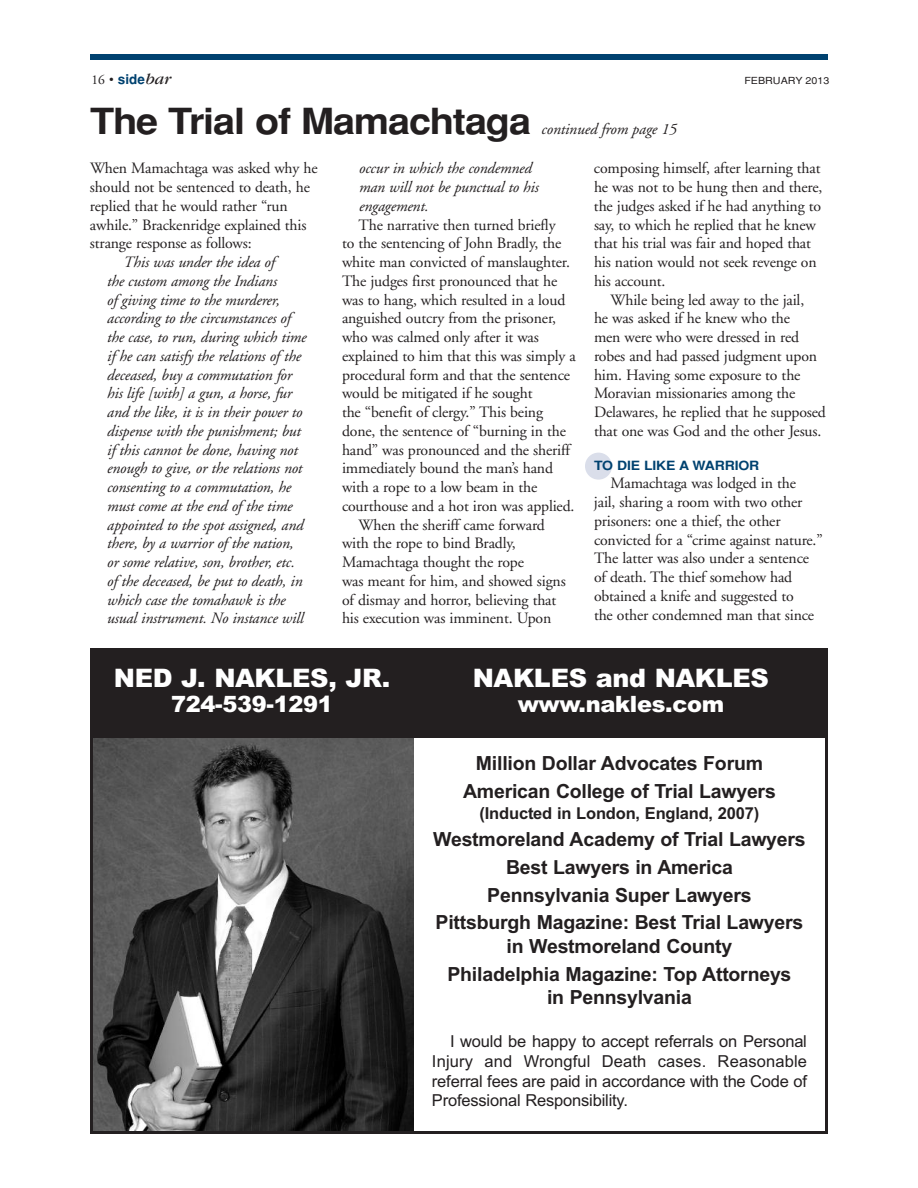
<style>
.page{position:relative;width:918px;height:1188px;background:#fff}
.page>*{position:absolute;margin:0;border:0;box-sizing:border-box;transform-origin:0 0}
.t1{font:700 36px "Helvetica";letter-spacing:-.03em;color:#231f20;scale:1.1 1}
.t2{font:900 25.5px "Arial";letter-spacing:-.015em;color:#fff}
.t3{font:900 22.5px "Arial";letter-spacing:-.015em;color:#fff}
.t4{font:700 19.5px/27.9px "Arial";letter-spacing:-.01em;color:#231f20;text-align:center}
.t5{font:16.5px/19.8px "Arial";letter-spacing:-.01em;color:#231f20;text-align:justify}
.t6{font:700 16.5px "Arial";letter-spacing:-.01em;color:#231f20}
.t7{font:15.75px/18.8px "Adobe Garamond";letter-spacing:-.01em;color:#231f20}
.t8{font:italic 15.75px/18.8px "Adobe Garamond";letter-spacing:-.01em;color:#231f20}
.t9{font:700 13.5px "Helvetica";color:#004270}
.t10{font:700 12.75px "Helvetica";letter-spacing:-.01em;color:#004270;scale:1.1 1}
.t11{font:9.75px "Helvetica";color:#231f20;scale:1.1 1}
.s1{font-family:"Adobe Garamond";font-weight:400;color:#231f20}
.s2{font-weight:400;color:#231f20}
.s3{font-family:"Garamond";font-weight:400;font-style:italic;font-size:16.5px;color:#231f20}
</style>
<div class="page">
<div style="left:585px;top:453px;width:27px;height:27px;background:#dadeea;border-radius:50%"></div>
<div style="left:90px;top:54px;width:738px;height:6px;background:#004270"></div>
<img style="left:93px;top:738px;width:321px;height:393px">
<div style="left:90px;top:648px;width:738px;height:90px;background:#231f20"></div>
<p class="t9" style="left:92px;top:72px;width:81px"><span class="s1">16</span> <span class="s2">•</span> side<span class="s3">bar</span></p>
<p class="t11" style="left:744px;top:75px;width:79px">FEBRUARY 2013</p>
<h1 class="t1" style="left:90px;top:101px;width:402px">The Trial of Mamachtaga</h1>
<p class="t8" style="left:541px;top:121px;width:137px">continued from page 15</p>
<p class="t7" style="left:90px;top:160px;width:229px">When Mamachtaga was asked why he should not be sentenced to death, he replied that he would rather “run awhile.” Brackenridge explained this strange response as follows:</p>
<p class="t8" style="left:106px;top:254px;width:201px;text-indent:17px">This was under the idea of<br>the custom among the Indians<br>of giving time to the murderer, according to the circumstances of the case, to run, during which time if he can satisfy the relations of the deceased, buy a commutation for his life [with] a gun, a horse, fur and the like, it is in their power to dispense with the punishment; but if this cannot be done, having not enough to give, or the relations not consenting to a commutation, he must come at the end of the time appointed to the spot assigned, and there, by a warrior of the nation, or some relative, son, brother, etc. of the deceased, be put to death, in which case the tomahawk is the usual instrument. No instance will</p>
<p class="t8" style="left:359px;top:160px;width:181px">occur in which the condemned man will not be punctual to his engagement.</p>
<p class="t7" style="left:359px;top:217px;width:199px">The narrative then turned briefly</p>
<p class="t7" style="left:342px;top:235px;width:221px">to the sentencing of John Bradly, the</p>
<p class="t7" style="left:342px;top:254px;width:229px">white man convicted of manslaughter.</p>
<p class="t7" style="left:342px;top:273px;width:217px">The judges first pronounced that he</p>
<p class="t7" style="left:342px;top:292px;width:225px">was to hang, which resulted in a loud</p>
<p class="t7" style="left:342px;top:310px;width:216px">anguished outcry from the prisoner,</p>
<p class="t7" style="left:342px;top:329px;width:198px">who was calmed only after it was</p>
<p class="t7" style="left:342px;top:348px;width:235px">explained to him that this was simply a</p>
<p class="t7" style="left:342px;top:367px;width:230px">procedural form and that the sentence</p>
<p class="t7" style="left:342px;top:385px;width:192px">would be mitigated if he sought</p>
<p class="t7" style="left:342px;top:404px;width:203px">the “benefit of clergy.” This being</p>
<p class="t7" style="left:342px;top:423px;width:225px">done, the sentence of “burning in the</p>
<p class="t7" style="left:342px;top:442px;width:230px">hand” was pronounced and the sheriff</p>
<p class="t7" style="left:342px;top:460px;width:213px">immediately bound the man’s hand</p>
<p class="t7" style="left:342px;top:479px;width:197px">with a rope to a low beam in the</p>
<p class="t7" style="left:342px;top:498px;width:234px">courthouse and a hot iron was applied.</p>
<p class="t7" style="left:359px;top:517px;width:188px">When the sheriff came forward</p>
<p class="t7" style="left:342px;top:535px;width:175px">with the rope to bind Bradly,</p>
<p class="t7" style="left:342px;top:554px;width:183px">Mamachtaga thought the rope</p>
<p class="t7" style="left:342px;top:573px;width:225px">was meant for him, and showed signs</p>
<p class="t7" style="left:342px;top:592px;width:216px">of dismay and horror, believing that</p>
<p class="t7" style="left:342px;top:610px;width:211px">his execution was imminent. Upon</p>
<p class="t7" style="left:594px;top:160px;width:230px">composing himself, after learning that he was not to be hung then and there, the judges asked if he had anything to say, to which he replied that he knew that his trial was fair and hoped that his nation would not seek revenge on his account.</p>
<p class="t7" style="left:594px;top:292px;width:234px;text-indent:17px">While being led away to the jail,<br>he was asked if he knew who the<br>men were who were dressed in red robes and had passed judgment upon him. Having some exposure to the Moravian missionaries among the Delawares, he replied that he supposed that one was God and the other Jesus.</p>
<p class="t10" style="left:594px;top:458px;width:152px">TO DIE LIKE A WARRIOR</p>
<p class="t7" style="left:594px;top:475px;width:230px;text-indent:17px">Mamachtaga was lodged in the<br>jail, sharing a room with two other prisoners: one a thief, the other convicted for a “crime against nature.” The latter was also under a sentence of death. The thief somehow had obtained a knife and suggested to<br>the other condemned man that since</p>
<h2 class="t2" style="left:114px;top:663px;width:278px">NED J. NAKLES, JR.</h2>
<h2 class="t2" style="left:473px;top:663px;width:298px">NAKLES and NAKLES</h2>
<h3 class="t3" style="left:171px;top:692px;width:163px">724-539-1291</h3>
<h3 class="t3" style="left:518px;top:692px;width:208px">www.nakles.com</h3>
<p class="t4" style="left:463px;top:750px;width:314px">Million Dollar Advocates Forum<br>American College of Trial Lawyers</p>
<p class="t6" style="left:480px;top:804px;width:281px">(Inducted in London, England, 2007)</p>
<p class="t4" style="left:433px;top:825px;width:374px">Westmoreland Academy of Trial Lawyers Best Lawyers in America<br>Pennsylvania Super Lawyers<br>Pittsburgh Magazine: Best Trial Lawyers</p>
<p class="t4" style="left:448px;top:932px;width:345px">in Westmoreland County<br>Philadelphia Magazine: Top Attorneys</p>
<p class="t4" style="left:547px;top:984px;width:146px">in Pennsylvania</p>
<p class="t5" style="left:432px;top:1031px;width:377px;text-indent:18px">I would be happy to accept referrals on Personal Injury and Wrongful Death cases. Reasonable referral fees are paid in accordance with the Code of Professional Responsibility.</p>
</div>
